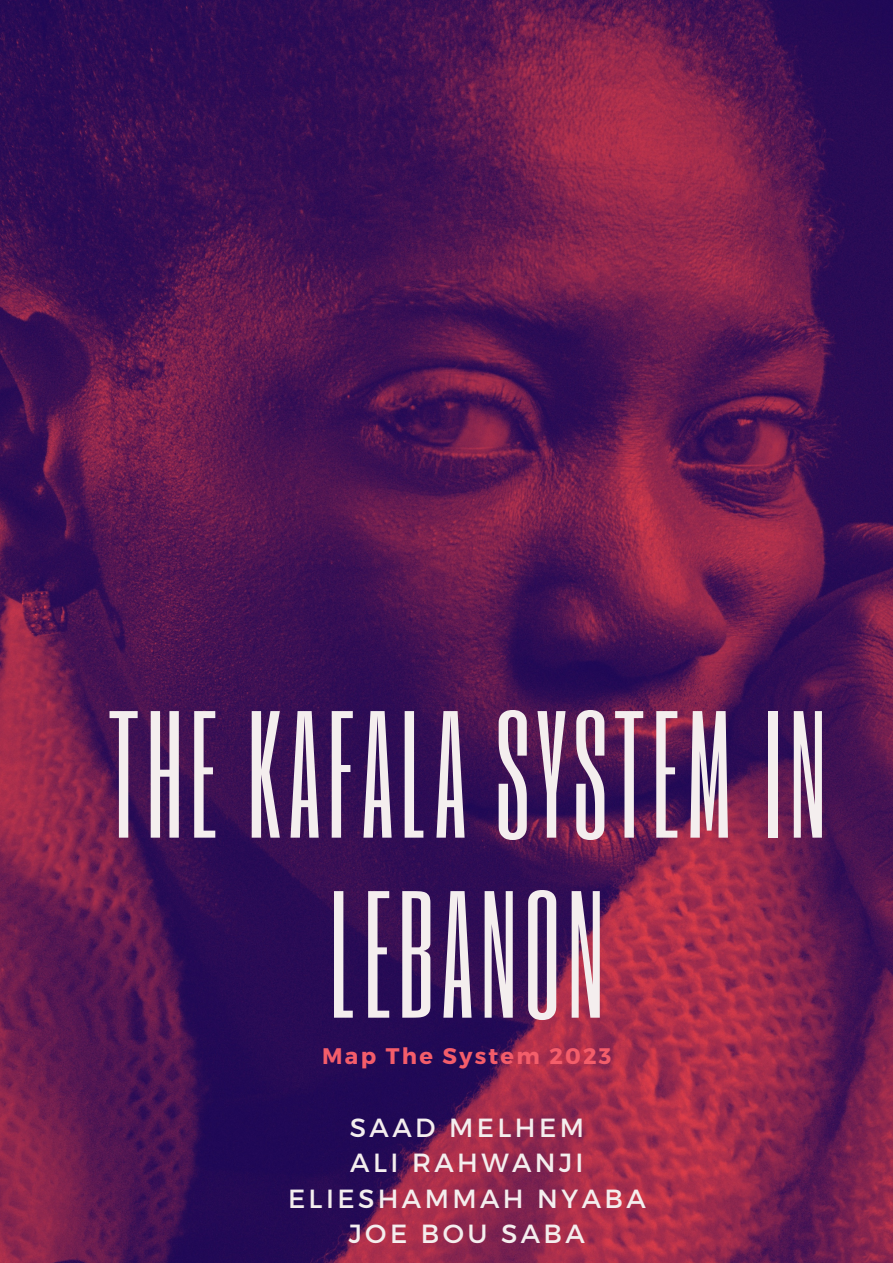
<style>
.page{position:relative;width:893px;height:1263px;background:#fff}
.page>*{position:absolute;margin:0;border:0;box-sizing:border-box;transform-origin:0 0}
.t1{font:150px/180px "Six Caps";letter-spacing:.04em;color:#f4eeee;text-align:center}
.t2{font:26.25px "Montserrat";letter-spacing:.13em;color:#f4eeee}
.t3{font:700 22.5px "Montserrat";letter-spacing:.1em;color:#f45d6a}
</style>
<div class="page">
<img style="left:0;top:0;width:893px;height:1263px">
<p class="t1" style="left:107px;top:680px;width:721px">THE KAFALA SYSTEM IN<br>LEBANON</p>
<p class="t3" style="left:322px;top:1041px;width:291px">Map The System 2023</p>
<p class="t2" style="left:350px;top:1110px;width:236px">SAAD MELHEM</p>
<p class="t2" style="left:350px;top:1146px;width:235px">ALI RAHWANJI</p>
<p class="t2" style="left:288px;top:1181px;width:359px">ELIESHAMMAH NYABA</p>
<p class="t2" style="left:349px;top:1217px;width:238px">JOE BOU SABA</p>
</div>
